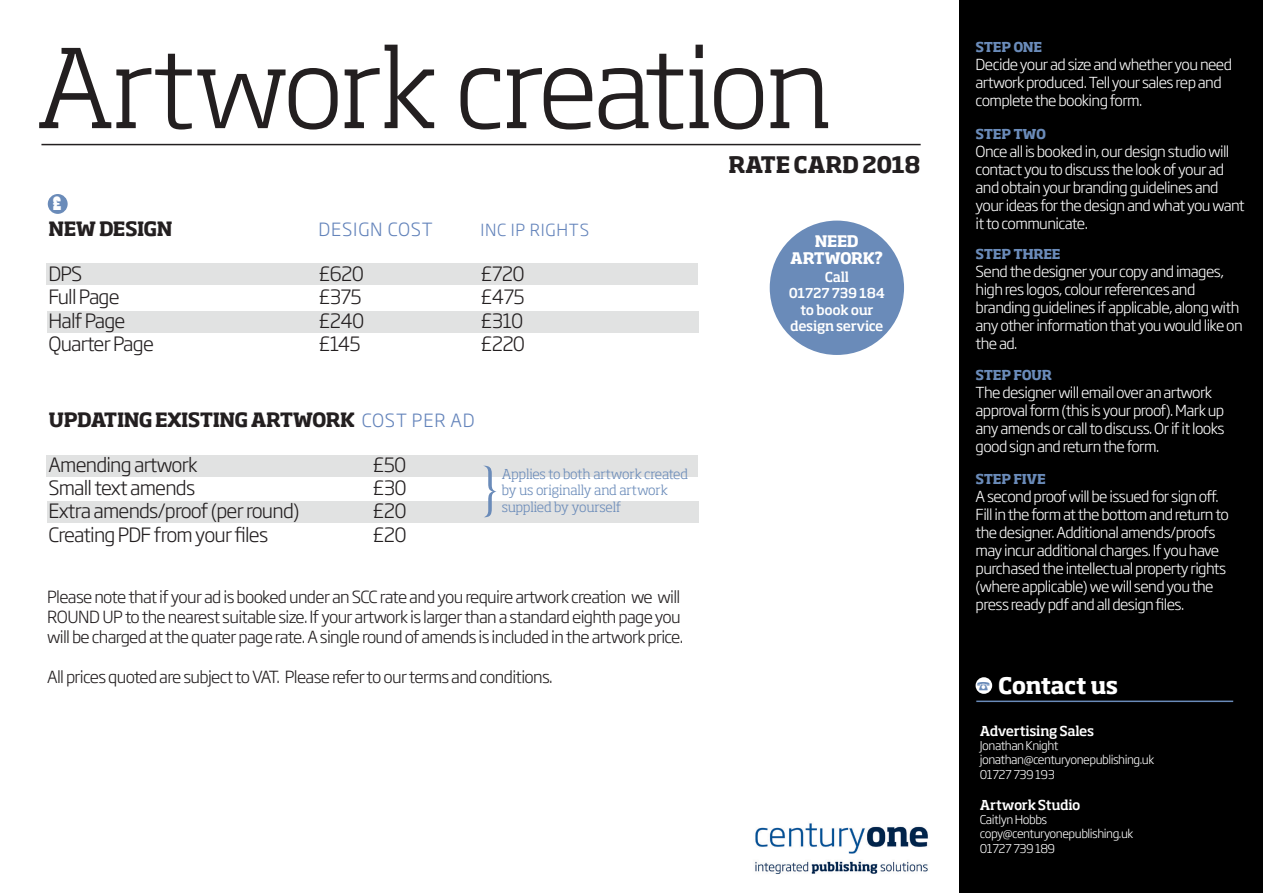
<style>
.page{position:relative;width:1263px;height:893px;background:#fff}
.page>*{position:absolute;margin:0;border:0;box-sizing:border-box;transform-origin:0 0}
.t1{font:300 108px "Soho Std";letter-spacing:-.02em;color:#231f20}
.t2{font:300 55.5px "Helvetica";color:#6a8bb9}
.t3{font:700 22.5px "Soho Std";letter-spacing:-.015em;color:#231f20}
.t4{font:700 22.5px "Soho Std";letter-spacing:-.03em;color:#fff}
.Paragraph_Style_1{font:300 19.5px "Soho Gothic Pro";letter-spacing:-.04em;color:#231f20}
.t5{font:700 19.5px "Soho Std";letter-spacing:-.025em;color:#231f20}
.t6{font:18.45px "Poplar Std";color:#fff}
.t7{font:300 18px "Soho Gothic Pro";letter-spacing:.045em;color:#6484bb}
.t8{font:300 16.5px "Soho Gothic Pro";letter-spacing:-.04em;color:#231f20}
.t9{font:300 16.5px "Soho Gothic Pro";letter-spacing:.045em;color:#6484bb}
.t10{font:700 15.75px "Soho Std";letter-spacing:-.02em;color:#fff}
.t11{font:300 15px/18px "Soho Gothic Pro";letter-spacing:-.04em;color:#fff}
.t12{font:300 13.5px "Soho Std";letter-spacing:-.015em;color:#6a8bb9}
.t13{font:500 13.5px/16.5px "Soho Std";letter-spacing:-.02em;color:#fff;text-align:center}
.t14{font:700 13.5px "Soho Std";letter-spacing:-.02em;color:#6a8bb9}
.t15{font:300 12px "Soho Gothic Pro";letter-spacing:-.04em;color:#fff}
.s1{font-family:"Soho Gothic Pro";font-weight:300;font-size:18px;color:#6484bb}
</style>
<div class="page">
<div style="left:46px;top:264px;width:651px;height:21px;background:#e1e2e2"></div>
<div style="left:47px;top:312px;width:651px;height:21px;background:#e1e2e2"></div>
<div style="left:46px;top:455px;width:651px;height:21px;background:#e1e2e2"></div>
<div style="left:47px;top:502px;width:651px;height:21px;background:#e1e2e2"></div>
<hr style="left:41px;top:144px;width:880px;height:1px;background:#231f20">
<div style="left:959px;top:0;width:304px;height:893px;background:#000"></div>
<svg style="left:975px;top:677px;width:17px;height:17px"></svg>
<hr style="left:976px;top:701px;width:257px;height:1px;background:#6a8bb9">
<div style="left:48px;top:194px;width:20px;height:20px;background:#6a8bb9;border-radius:50%"></div>
<img style="left:755px;top:823px;width:173px;height:51px">
<div style="left:770px;top:221px;width:134px;height:134px;background:#6a8bb9;border-radius:50%"></div>
<svg style="left:977px;top:682px;width:13px;height:8px"></svg>
<p class="t1" style="left:36px;top:21px;width:798px">Artwork creation</p>
<p class="t3" style="left:728px;top:150px;width:194px">RATE CARD 2018</p>
<p class="t6" style="left:53px;top:193px;width:10px">£</p>
<p class="t5" style="left:49px;top:216px;width:125px">NEW DESIGN</p>
<p class="t7" style="left:318px;top:215px;width:116px">DESIGN COST</p>
<p class="t9" style="left:480px;top:217px;width:110px">INC IP RIGHTS</p>
<p class="Paragraph_Style_1" style="left:48px;top:258px;width:35px">DPS</p>
<p class="Paragraph_Style_1" style="left:318px;top:258px;width:47px">£620</p>
<p class="Paragraph_Style_1" style="left:480px;top:258px;width:46px">£720</p>
<p class="Paragraph_Style_1" style="left:48px;top:282px;width:73px">Full Page</p>
<p class="Paragraph_Style_1" style="left:318px;top:282px;width:45px">£375</p>
<p class="Paragraph_Style_1" style="left:480px;top:282px;width:46px">£475</p>
<p class="Paragraph_Style_1" style="left:48px;top:305px;width:79px">Half Page</p>
<p class="Paragraph_Style_1" style="left:318px;top:305px;width:47px">£240</p>
<p class="Paragraph_Style_1" style="left:480px;top:305px;width:45px">£310</p>
<p class="Paragraph_Style_1" style="left:48px;top:329px;width:107px">Quarter Page</p>
<p class="Paragraph_Style_1" style="left:318px;top:329px;width:44px">£145</p>
<p class="Paragraph_Style_1" style="left:480px;top:329px;width:46px">£220</p>
<p class="t5" style="left:49px;top:407px;width:428px">UPDATING EXISTING ARTWORK <span class="s1">COST PER AD</span></p>
<p class="Paragraph_Style_1" style="left:48px;top:449px;width:151px">Amending artwork</p>
<p class="Paragraph_Style_1" style="left:372px;top:449px;width:36px">£50</p>
<p class="Paragraph_Style_1" style="left:48px;top:473px;width:148px">Small text amends</p>
<p class="Paragraph_Style_1" style="left:372px;top:473px;width:36px">£30</p>
<p class="Paragraph_Style_1" style="left:48px;top:496px;width:253px">Extra amends/proof (per round)</p>
<p class="Paragraph_Style_1" style="left:372px;top:496px;width:36px">£20</p>
<p class="Paragraph_Style_1" style="left:48px;top:519px;width:221px">Creating PDF from your files</p>
<p class="Paragraph_Style_1" style="left:372px;top:519px;width:36px">£20</p>
<p class="t2" style="left:480px;top:453px;width:20px">}</p>
<p class="t12" style="left:502px;top:466px;width:188px">Applies to both artwork created</p>
<p class="t12" style="left:502px;top:482px;width:168px">by us originally and artwork</p>
<p class="t12" style="left:502px;top:498px;width:121px">supplied by yourself</p>
<p class="t8" style="left:47px;top:584px;width:635px">Please note that if your ad is booked under an SCC rate and you require artwork creation we will</p>
<p class="t8" style="left:47px;top:604px;width:635px">ROUND UP to the nearest suitable size. If your artwork is larger than a standard eighth page you</p>
<p class="t8" style="left:47px;top:624px;width:638px">will be charged at the quater page rate. A single round of amends is included in the artwork price.</p>
<p class="t8" style="left:47px;top:664px;width:507px">All prices quoted are subject to VAT. Please refer to our terms and conditions.</p>
<p class="t10" style="left:815px;top:231px;width:46px">NEED</p>
<p class="t10" style="left:790px;top:248px;width:95px">ARTWORK?</p>
<p class="t13" style="left:789px;top:268px;width:98px">Call<br>01727 739 184 to book our design service</p>
<p class="t14" style="left:975px;top:39px;width:68px">STEP ONE</p>
<p class="t11" style="left:975px;top:55px;width:258px">Decide your ad size and whether you need artwork produced. Tell your sales rep and complete the booking form.</p>
<p class="t14" style="left:975px;top:125px;width:72px">STEP TWO</p>
<p class="t11" style="left:975px;top:141px;width:271px">Once all is booked in, our design studio will contact you to discuss the look of your ad and obtain your branding guidelines and your ideas for the design and what you want it to communicate.</p>
<p class="t14" style="left:975px;top:246px;width:87px">STEP THREE</p>
<p class="t11" style="left:975px;top:262px;width:269px">Send the designer your copy and images, high res logos, colour references and branding guidelines if applicable, along with any other information that you would like on the ad.</p>
<p class="t14" style="left:975px;top:366px;width:78px">STEP FOUR</p>
<p class="t11" style="left:975px;top:383px;width:251px">The designer will email over an artwork approval form (this is your proof). Mark up any amends or call to discuss. Or if it looks good sign and return the form.</p>
<p class="t14" style="left:975px;top:471px;width:72px">STEP FIVE</p>
<p class="t11" style="left:975px;top:487px;width:255px">A second proof will be issued for sign off.<br>Fill in the form at the bottom and return to the designer. Additional amends/proofs may incur additional charges. If you have purchased the intellectual property rights (where applicable) we will send you the press ready pdf and all design files.</p>
<p class="t4" style="left:998px;top:671px;width:121px">Contact us</p>
<p class="t13" style="left:980px;top:722px;width:116px">Advertising Sales</p>
<p class="t15" style="left:980px;top:736px;width:80px">Jonathan Knight</p>
<p class="t15" style="left:980px;top:750px;width:176px">jonathan@centuryonepublishing.uk</p>
<p class="t15" style="left:980px;top:765px;width:76px">01727 739 193</p>
<p class="t13" style="left:980px;top:796px;width:102px">Artwork Studio</p>
<p class="t15" style="left:980px;top:810px;width:69px">Caitlyn Hobbs</p>
<p class="t15" style="left:980px;top:825px;width:155px">copy@centuryonepublishing.uk</p>
<p class="t15" style="left:980px;top:839px;width:77px">01727 739 189</p>
</div>
